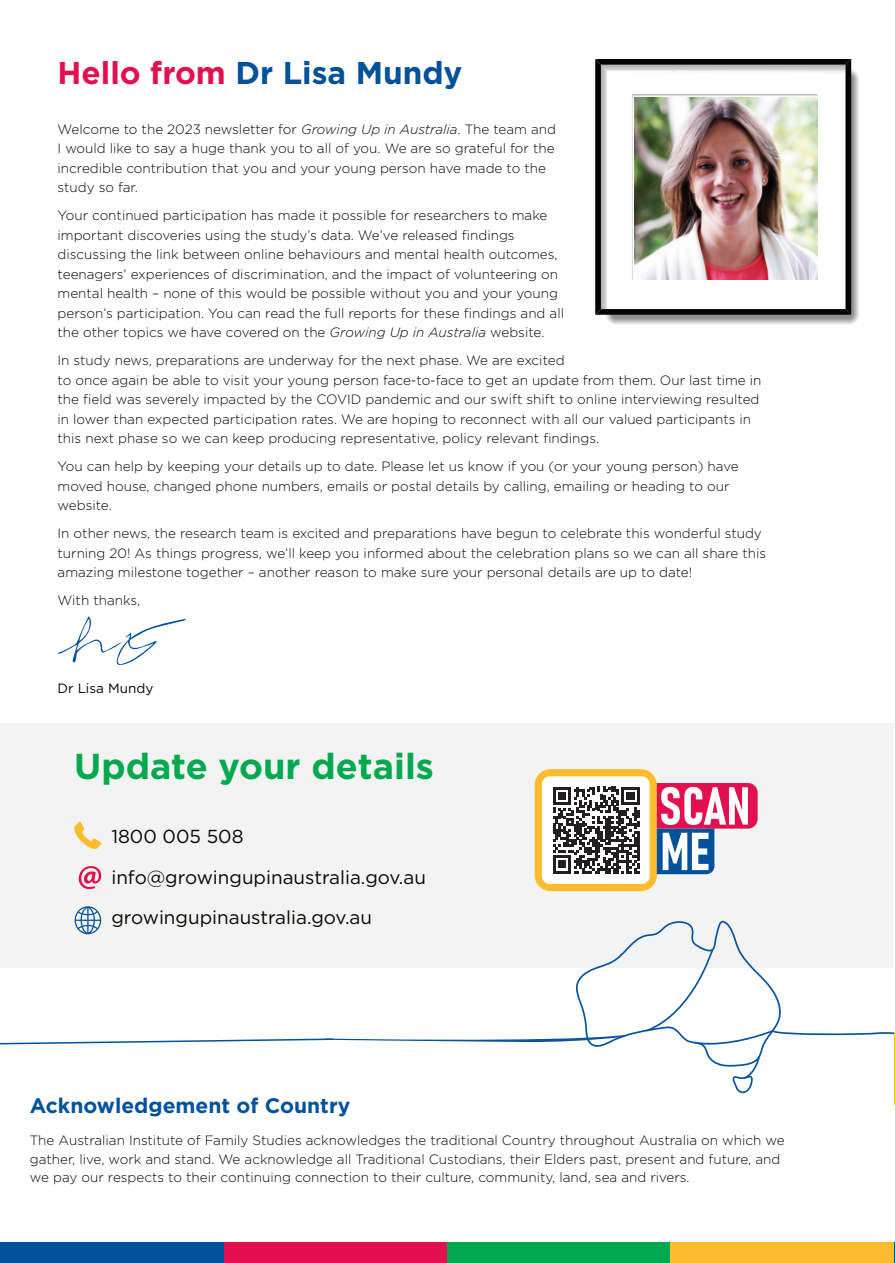
<style>
.page{position:relative;width:895px;height:1263px;background:#fff}
.page>*{position:absolute;margin:0;border:0;box-sizing:border-box;transform-origin:0 0}
.Head_1{font:700 36px "Gotham";color:#00a94e}
.Head_1_red{font:700 31.5px "Gotham";color:#01529a}
.Head_1-2{font:700 21px "Gotham";color:#01529a}
.Body_text{font:18.9px "Gotham";color:#060802}
.Body_text-2{font:300 13.5px/19.5px "Gotham";color:#060802}
.Body_text-3{font:13.5px "Gotham";color:#060802}
.s1{color:#e2104f}
.s2{font-style:italic}
</style>
<div class="page">
<div style="left:0;top:1242px;width:224px;height:21px;background:#01529a"></div>
<svg style="left:893px;top:1242px;width:1px;height:21px"></svg>
<div style="left:224px;top:1242px;width:223px;height:21px;background:#e2104f"></div>
<div style="left:447px;top:1242px;width:223px;height:21px;background:#00a94e"></div>
<div style="left:670px;top:1242px;width:223px;height:21px;background:#fdbb2e"></div>
<div style="left:0;top:723px;width:893px;height:245px;background:#f4f3f3"></div>
<svg style="left:79px;top:866px;width:22px;height:23px"></svg>
<svg style="left:74px;top:822px;width:27px;height:27px"></svg>
<div style="left:534px;top:769px;width:122px;height:122px;background:#fdbb2e;border-radius:16px"></div>
<div style="left:541px;top:776px;width:108px;height:108px;background:#fff;border-radius:8px"></div>
<svg style="left:656px;top:783px;width:101px;height:91px"></svg>
<svg style="left:0;top:906px;width:894px;height:187px"></svg>
<svg style="left:606px;top:68px;width:253px;height:257px;background:#acacac"></svg>
<svg style="left:595px;top:59px;width:255px;height:256px"></svg>
<img style="left:634px;top:97px;width:182px;height:183px">
<hr style="left:893px;top:1032px;width:1px;height:73px;background:#fdbb2e">
<svg style="left:553px;top:787px;width:86px;height:86px"></svg>
<svg style="left:58px;top:616px;width:127px;height:49px"></svg>
<p class="Head_1_red" style="left:58px;top:52px;width:406px"><span class="s1">Hello from</span> Dr Lisa Mundy</p>
<p class="Body_text-2" style="left:58px;top:119px;width:500px">Welcome to the 2023 newsletter for <span class="s2">Growing Up in Australia</span>. The team and I would like to say a huge thank you to all of you. We are so grateful for the incredible contribution that you and your young person have made to the study so far.</p>
<p class="Body_text-2" style="left:58px;top:205px;width:508px">Your continued participation has made it possible for researchers to make important discoveries using the study’s data. We’ve released findings discussing the link between online behaviours and mental health outcomes, teenagers’ experiences of discrimination, and the impact of volunteering on mental health – none of this would be possible without you and your young person’s participation. You can read the full reports for these findings and all the other topics we have covered on the <span class="s2">Growing Up in Australia</span> website.</p>
<p class="Body_text-2" style="left:58px;top:350px;width:705px">In study news, preparations are underway for the next phase. We are excited<br>to once again be able to visit your young person face-to-face to get an update from them. Our last time in the field was severely impacted by the COVID pandemic and our swift shift to online interviewing resulted in lower than expected participation rates. We are hoping to reconnect with all our valued participants in this next phase so we can keep producing representative, policy relevant findings.</p>
<p class="Body_text-2" style="left:58px;top:456px;width:682px">You can help by keeping your details up to date. Please let us know if you (or your young person) have moved house, changed phone numbers, emails or postal details by calling, emailing or heading to our website.</p>
<p class="Body_text-2" style="left:58px;top:523px;width:709px">In other news, the research team is excited and preparations have begun to celebrate this wonderful study turning 20! As things progress, we’ll keep you informed about the celebration plans so we can all share this amazing milestone together – another reason to make sure your personal details are up to date!</p>
<p class="Body_text-2" style="left:58px;top:590px;width:84px">With thanks,</p>
<p class="Body_text-3" style="left:58px;top:679px;width:97px">Dr Lisa Mundy</p>
<p class="Head_1" style="left:74px;top:742px;width:361px">Update your details</p>
<p class="Body_text" style="left:111px;top:824px;width:134px">1800 005 508</p>
<p class="Body_text" style="left:111px;top:865px;width:316px">info@growingupinaustralia.gov.au</p>
<p class="Body_text" style="left:111px;top:906px;width:262px">growingupinaustralia.gov.au</p>
<p class="Head_1-2" style="left:30px;top:1092px;width:322px">Acknowledgement of Country</p>
<p class="Body_text-2" style="left:30px;top:1130px;width:756px;line-height:18.8px">The Australian Institute of Family Studies acknowledges the traditional Country throughout Australia on which we gather, live, work and stand. We acknowledge all Traditional Custodians, their Elders past, present and future, and we pay our respects to their continuing connection to their culture, community, land, sea and rivers.</p>
</div>
